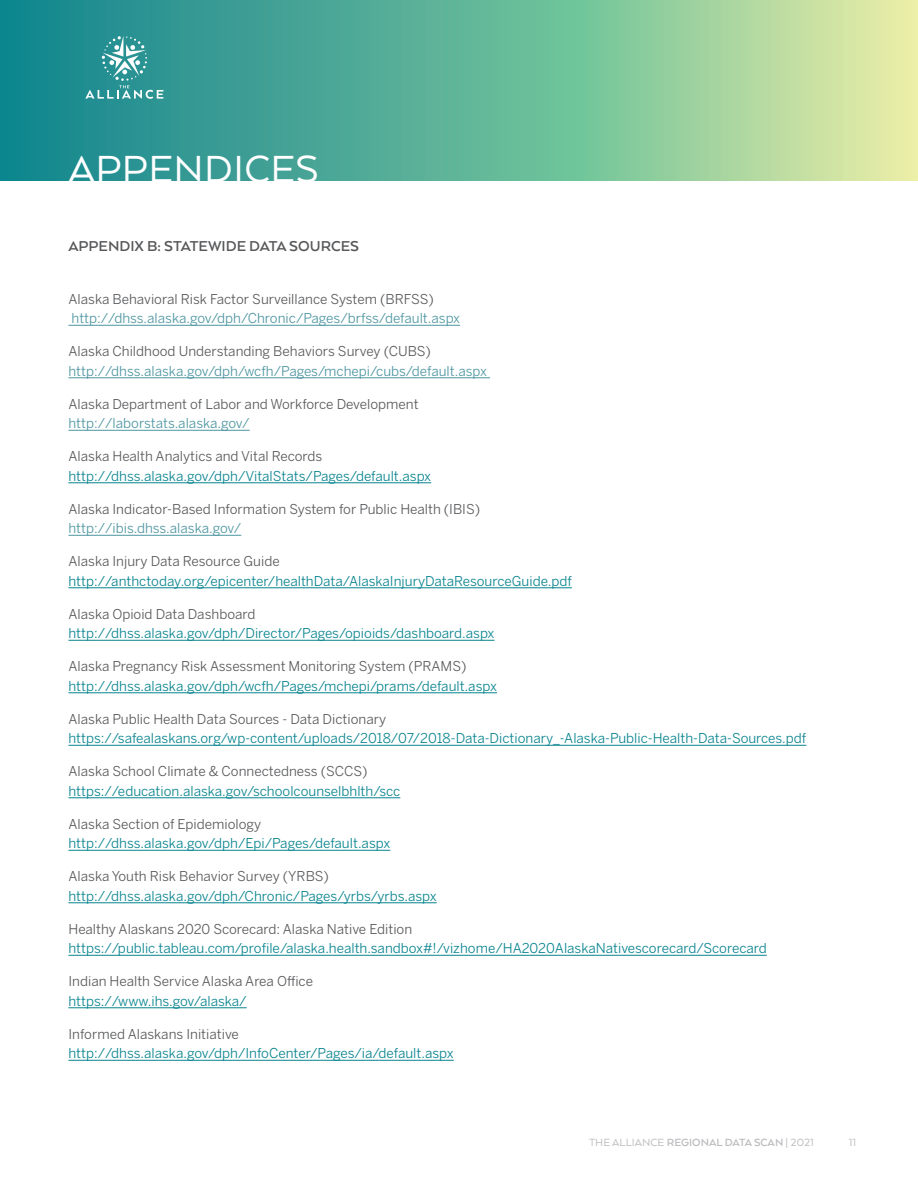
<style>
.page{position:relative;width:918px;height:1188px;background:#fff}
.page>*{position:absolute;margin:0;border:0;box-sizing:border-box;transform-origin:0 0}
.t1{font:43.5px "Arquitecta";letter-spacing:.01em;color:#fff}
.Subhead{font:700 16.5px "Arquitecta";color:#57585a}
.Paragraph_Style_1{font:13.5px/19.5px "Benton Sans";color:#07838e}
.Paragraph_Style_1-2{font:13.5px/19.5px "Benton Sans";color:#57585a}
.Paragraph_Style_1-3{font:13.5px/19.5px "Benton Sans";color:#4c95a0}
.t2{font:12px "Arquitecta";color:#bcbdc0}
.s1{color:#57585a}
.s2{color:#4c95a0}
.s3{color:#07838e}
.s4{font-weight:700}
</style>
<div class="page">
<svg style="left:0;top:0;width:918px;height:181px;background:#6eb899"></svg>
<svg style="left:85px;top:36px;width:78px;height:63px;background:#48a1a2"></svg>
<hr style="left:68px;top:325px;width:392px;height:1px;background:#4c95a0">
<hr style="left:68px;top:378px;width:422px;height:1px;background:#4c95a0">
<hr style="left:68px;top:430px;width:182px;height:1px;background:#4c95a0">
<hr style="left:68px;top:483px;width:363px;height:1px;background:#07838e">
<hr style="left:68px;top:535px;width:173px;height:1px;background:#4c95a0">
<hr style="left:68px;top:588px;width:504px;height:1px;background:#07838e">
<hr style="left:68px;top:640px;width:426px;height:1px;background:#07838e">
<hr style="left:68px;top:693px;width:429px;height:1px;background:#07838e">
<hr style="left:68px;top:745px;width:738px;height:1px;background:#07838e">
<hr style="left:68px;top:798px;width:332px;height:1px;background:#07838e">
<hr style="left:68px;top:850px;width:322px;height:1px;background:#07838e">
<hr style="left:68px;top:903px;width:369px;height:1px;background:#07838e">
<hr style="left:68px;top:955px;width:699px;height:1px;background:#07838e">
<hr style="left:68px;top:1008px;width:179px;height:1px;background:#07838e">
<hr style="left:68px;top:1060px;width:386px;height:1px;background:#07838e">
<p class="t1" style="left:68px;top:142px;width:252px">APPENDICES</p>
<p class="Subhead" style="left:68px;top:236px;width:292px">APPENDIX B: STATEWIDE DATA SOURCES</p>
<p class="Paragraph_Style_1-3" style="left:68px;top:289px;width:393px"><span class="s1">Alaska Behavioral Risk Factor Surveillance System (BRFSS) </span>http://dhss.alaska.gov/dph/Chronic/Pages/brfss/default.aspx</p>
<p class="Paragraph_Style_1-3" style="left:68px;top:342px;width:420px"><span class="s1">Alaska Childhood Understanding Behaviors Survey (CUBS) </span>http://dhss.alaska.gov/dph/wcfh/Pages/mchepi/cubs/default.aspx</p>
<p class="Paragraph_Style_1-2" style="left:68px;top:394px;width:352px">Alaska Department of Labor and Workforce Development <span class="s2">http://laborstats.alaska.gov/</span></p>
<p class="Paragraph_Style_1" style="left:68px;top:447px;width:364px"><span class="s1">Alaska Health Analytics and Vital Records </span>http://dhss.alaska.gov/dph/VitalStats/Pages/default.aspx</p>
<p class="Paragraph_Style_1-2" style="left:68px;top:499px;width:413px">Alaska Indicator-Based Information System for Public Health (IBIS) <span class="s2">http://ibis.dhss.alaska.gov/</span></p>
<p class="Paragraph_Style_1" style="left:68px;top:552px;width:505px"><span class="s1">Alaska Injury Data Resource Guide </span>http://anthctoday.org/epicenter/healthData/AlaskaInjuryDataResourceGuide.pdf</p>
<p class="Paragraph_Style_1" style="left:68px;top:604px;width:428px"><span class="s1">Alaska Opioid Data Dashboard </span>http://dhss.alaska.gov/dph/Director/Pages/opioids/dashboard.aspx</p>
<p class="Paragraph_Style_1" style="left:68px;top:657px;width:430px"><span class="s1">Alaska Pregnancy Risk Assessment Monitoring System (PRAMS) </span>http://dhss.alaska.gov/dph/wcfh/Pages/mchepi/prams/default.aspx</p>
<p class="Paragraph_Style_1" style="left:68px;top:709px;width:739px"><span class="s1">Alaska Public Health Data Sources - Data Dictionary </span>https://safealaskans.org/wp-content/uploads/2018/07/2018-Data-Dictionary_-Alaska-Public-Health-Data-Sources.pdf</p>
<p class="Paragraph_Style_1" style="left:68px;top:762px;width:333px"><span class="s1">Alaska School Climate &amp; Connectedness (SCCS) </span>https://education.alaska.gov/schoolcounselbhlth/scc</p>
<p class="Paragraph_Style_1" style="left:68px;top:814px;width:323px"><span class="s1">Alaska Section of Epidemiology </span>http://dhss.alaska.gov/dph/Epi/Pages/default.aspx</p>
<p class="Paragraph_Style_1" style="left:68px;top:867px;width:370px"><span class="s1">Alaska Youth Risk Behavior Survey (YRBS) </span>http://dhss.alaska.gov/dph/Chronic/Pages/yrbs/yrbs.aspx</p>
<p class="Paragraph_Style_1" style="left:68px;top:919px;width:700px"><span class="s1">Healthy Alaskans 2020 Scorecard: Alaska Native Edition </span>https://public.tableau.com/profile/alaska.health.sandbox#!/vizhome/HA2020AlaskaNativescorecard/Scorecard</p>
<p class="Paragraph_Style_1-2" style="left:68px;top:972px;width:246px">Indian Health Service Alaska Area Office <span class="s3">https://www.ihs.gov/alaska/</span></p>
<p class="Paragraph_Style_1" style="left:68px;top:1024px;width:387px"><span class="s1">Informed Alaskans Initiative </span>http://dhss.alaska.gov/dph/InfoCenter/Pages/ia/default.aspx</p>
<p class="t2" style="left:589px;top:1135px;width:227px">THE ALLIANCE <span class="s4">REGIONAL DATA SCAN</span> | 2021</p>
<p class="t2" style="left:849px;top:1135px;width:9px">11</p>
</div>
